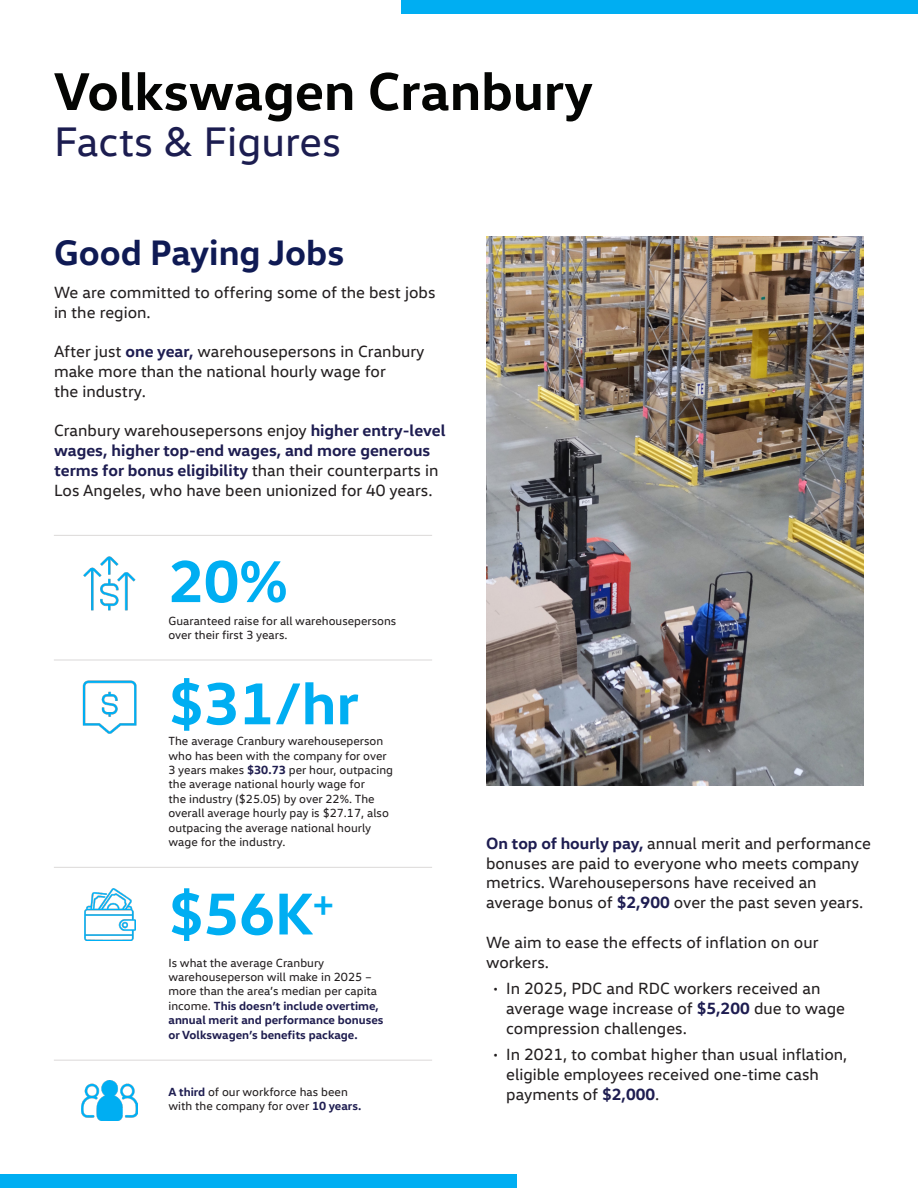
<style>
.page{position:relative;width:918px;height:1188px;background:#fff}
.page>*{position:absolute;margin:0;border:0;box-sizing:border-box;transform-origin:0 0}
.Captions{font:700 60px "VW Head";color:#00aef2}
.t1{font:700 54px "VW Head";color:#040503}
.t2{font:42px "VW Head";color:#1c1d50}
.t3{font:700 36px "VW Head";color:#0f1a54}
.t4{font:16.5px/19.8px "VW Head";color:#231f20}
.Captions-2{font:12px/14.4px "VW Head";color:#231f20}
.s1{font-weight:700;color:#1e1d51}
.s2{font-weight:700;color:#1f1d4f}
</style>
<div class="page">
<hr style="left:54px;top:660px;width:378px;height:1px;background:#dbd9d8">
<hr style="left:54px;top:867px;width:378px;height:1px;background:#dbd9d8">
<hr style="left:54px;top:1060px;width:378px;height:1px;background:#dbd9d8">
<hr style="left:54px;top:535px;width:378px;height:1px;background:#dbd9d8">
<img style="left:83px;top:556px;width:53px;height:55px">
<img style="left:82px;top:1081px;width:56px;height:39px">
<img style="left:82px;top:680px;width:55px;height:54px">
<img style="left:486px;top:236px;width:378px;height:550px">
<div style="left:402px;top:0;width:516px;height:14px;background:#00aef2"></div>
<div style="left:0;top:1174px;width:516px;height:14px;background:#00aef2"></div>
<img style="left:84px;top:888px;width:51px;height:53px">
<p class="t1" style="left:54px;top:56px;width:540px">Volkswagen Cranbury</p>
<p class="t2" style="left:54px;top:116px;width:289px">Facts &amp; Figures</p>
<p class="t3" style="left:54px;top:229px;width:292px">Good Paying Jobs</p>
<p class="t4" style="left:54px;top:282px;width:383px">We are committed to offering some of the best jobs in the region.</p>
<p class="t4" style="left:54px;top:341px;width:372px">After just <span class="s1">one year,</span> warehousepersons in Cranbury make more than the national hourly wage for<br>the industry.</p>
<p class="t4" style="left:54px;top:420px;width:393px">Cranbury warehousepersons enjoy <span class="s1">higher entry-level wages, higher top-end wages, and more generous terms for bonus eligibility</span> than their counterparts in Los Angeles, who have been unionized for 40 years.</p>
<p class="Captions" style="left:169px;top:542px;width:121px">20%</p>
<p class="Captions-2" style="left:169px;top:613px;width:229px">Guaranteed raise for all warehousepersons over their first 3 years.</p>
<p class="Captions" style="left:169px;top:665px;width:192px">$31/hr</p>
<p class="Captions-2" style="left:169px;top:734px;width:226px">The average Cranbury warehouseperson who has been with the company for over 3 years makes <span class="s2">$30.73</span> per hour, outpacing the average national hourly wage for<br>the industry ($25.05) by over 22%. The overall average hourly pay is $27.17, also outpacing the average national hourly wage for the industry.</p>
<p class="Captions" style="left:169px;top:875px;width:167px">$56K<sup>+</sup></p>
<p class="Captions-2" style="left:169px;top:955px;width:216px">Is what the average Cranbury warehouseperson will make in 2025 – more than the area’s median per capita income. <span class="s2">This doesn’t include overtime, annual merit and performance bonuses or Volkswagen’s benefits package.</span></p>
<p class="Captions-2" style="left:169px;top:1084px;width:194px"><span class="s1">A third</span> of our workforce has been with the company for over <span class="s1">10 years.</span></p>
<p class="t4" style="left:486px;top:833px;width:386px"><span class="s1">On top of hourly pay,</span> annual merit and performance bonuses are paid to everyone who meets company metrics. Warehousepersons have received an average bonus of <span class="s1">$2,900</span> over the past seven years.</p>
<p class="t4" style="left:486px;top:932px;width:334px">We aim to ease the effects of inflation on our workers.</p>
<p class="t4" style="left:506px;top:978px;width:340px;text-indent:-14px">• In 2025, PDC and RDC workers received an average wage increase of <span class="s1">$5,200</span> due to wage compression challenges.</p>
<p class="t4" style="left:506px;top:1044px;width:343px;text-indent:-14px">• In 2021, to combat higher than usual inflation, eligible employees received one-time cash payments of <span class="s1">$2,000</span>.</p>
</div>
